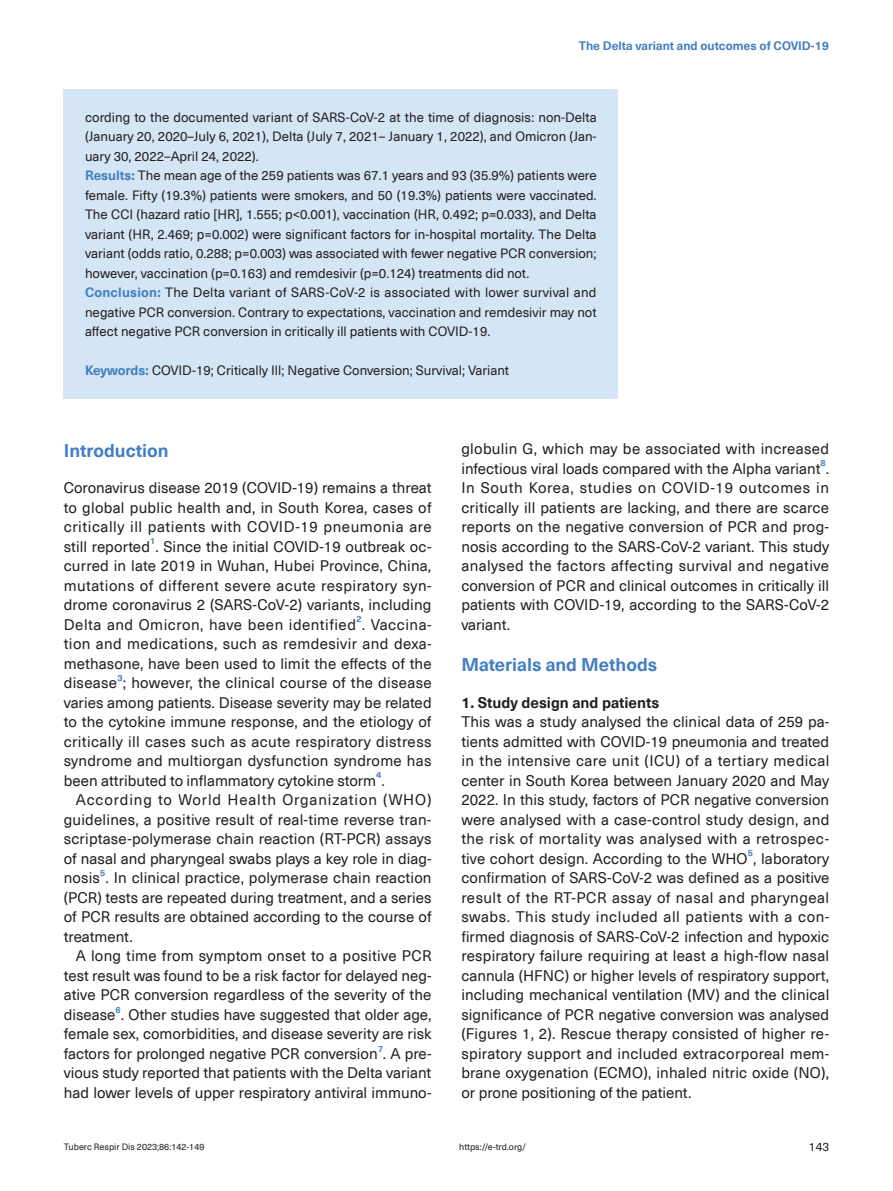
<style>
.page{position:relative;width:893px;height:1191px;background:#fff}
.page>*{position:absolute;margin:0;border:0;box-sizing:border-box;transform-origin:0 0}
.t1{font:700 18px "Neue Haas Unica Pro";color:#437ec1}
.t2{font:15px/19.5px "Neue Haas Unica Pro";color:#231f20;text-align:justify}
.t3{font:700 15px "Neue Haas Unica Pro";color:#231f20}
.t4{font:13.2px/19.5px "Neue Haas Unica Pro";color:#231f20}
.t5{font:700 12px "Neue Haas Unica Pro";color:#437ec1}
.t6{font:12px "Neue Haas Unica Pro";color:#231f20}
.t7{font:9px "Neue Haas Unica Pro";color:#231f20}
.t8{font:700 8.7px "Neue Haas Unica Pro";color:#437ec1}
.s1{font-weight:700;color:#437ec1}
</style>
<div class="page">
<div style="left:64px;top:89px;width:554px;height:310px;background:#d4e5f5"></div>
<p class="t5" style="left:579px;top:38px;width:252px">The Delta variant and outcomes of COVID-19</p>
<p class="t4" style="left:85px;top:108px;width:513px">cording to the documented variant of SARS-CoV-2 at the time of diagnosis: non-Delta (January 20, 2020–July 6, 2021), Delta (July 7, 2021– January 1, 2022), and Omicron (Jan&shy;uary 30, 2022–April 24, 2022).<br><span class="s1">Results:</span> The mean age of the 259 patients was 67.1 years and 93 (35.9%) patients were female. Fifty (19.3%) patients were smokers, and 50 (19.3%) patients were vaccinated.<br>The CCI (hazard ratio [HR], 1.555; p&lt;0.001), vaccination (HR, 0.492; p=0.033), and Delta variant (HR, 2.469; p=0.002) were significant factors for in-hospital mortality. The Delta variant (odds ratio, 0.288; p=0.003) was associated with fewer negative PCR conversion; however, vaccination (p=0.163) and remdesivir (p=0.124) treatments did not.<br><span class="s1">Conclusion:</span> The Delta variant of SARS-CoV-2 is associated with lower survival and negative PCR conversion. Contrary to expectations, vaccination and remdesivir may not affect negative PCR conversion in critically ill patients with COVID-19.</p>
<p class="t4" style="left:85px;top:361px;width:426px"><span class="s1">Keywords:</span> COVID-19; Critically Ill; Negative Conversion; Survival; Variant</p>
<p class="t1" style="left:64px;top:439px;width:106px">Introduction</p>
<p class="t2" style="left:64px;top:478px;width:370px">Coronavirus disease 2019 (COVID-19) remains a threat to global public health and, in South Korea, cases of critically ill patients with COVID-19 pneumonia are still reported . Since the initial COVID-19 outbreak oc-</p>
<p class="t8" style="left:150px;top:536px;width:7px">1</p>
<p class="t2" style="left:64px;top:556px;width:369px">curred in late 2019 in Wuhan, Hubei Province, China, mutations of different severe acute respiratory syn&shy;drome coronavirus 2 (SARS-CoV-2) variants, including Delta and Omicron, have been identified . Vaccina-</p>
<p class="t8" style="left:356px;top:614px;width:7px">2</p>
<p class="t2" style="left:64px;top:634px;width:369px">tion and medications, such as remdesivir and dexa&shy;methasone, have been used to limit the effects of the disease ; however, the clinical course of the disease</p>
<p class="t8" style="left:117px;top:672px;width:7px">3</p>
<p class="t2" style="left:64px;top:693px;width:369px">varies among patients. Disease severity may be related to the cytokine immune response, and the etiology of critically ill cases such as acute respiratory distress syndrome and multiorgan dysfunction syndrome has been attributed to inflammatory cytokine storm .</p>
<p class="t8" style="left:376px;top:770px;width:7px">4</p>
<p class="t2" style="left:64px;top:790px;width:369px;text-indent:12px">According to World Health Organization (WHO) guidelines, a positive result of real-time reverse tran&shy;scriptase-polymerase chain reaction (RT-PCR) assays of nasal and pharyngeal swabs plays a key role in diag&shy;nosis . In clinical practice, polymerase chain reaction</p>
<p class="t8" style="left:100px;top:867px;width:7px">5</p>
<p class="t2" style="left:64px;top:888px;width:369px">(PCR) tests are repeated during treatment, and a series of PCR results are obtained according to the course of treatment.</p>
<p class="t2" style="left:64px;top:946px;width:369px;text-indent:12px">A long time from symptom onset to a positive PCR test result was found to be a risk factor for delayed neg&shy;ative PCR conversion regardless of the severity of the disease . Other studies have suggested that older age,</p>
<p class="t8" style="left:116px;top:1004px;width:7px">6</p>
<p class="t2" style="left:64px;top:1024px;width:369px">female sex, comorbidities, and disease severity are risk factors for prolonged negative PCR conversion . A pre-</p>
<p class="t8" style="left:378px;top:1043px;width:7px">7</p>
<p class="t2" style="left:64px;top:1063px;width:369px">vious study reported that patients with the Delta variant had lower levels of upper respiratory antiviral immuno-</p>
<p class="t2" style="left:461px;top:439px;width:369px">globulin G, which may be associated with increased infectious viral loads compared with the Alpha variant .</p>
<p class="t8" style="left:820px;top:458px;width:7px">8</p>
<p class="t2" style="left:461px;top:478px;width:369px">In South Korea, studies on COVID-19 outcomes in critically ill patients are lacking, and there are scarce reports on the negative conversion of PCR and prog&shy;nosis according to the SARS-CoV-2 variant. This study analysed the factors affecting survival and negative conversion of PCR and clinical outcomes in critically ill patients with COVID-19, according to the SARS-CoV-2 variant.</p>
<p class="t1" style="left:461px;top:654px;width:198px">Materials and Methods</p>
<p class="t3" style="left:461px;top:693px;width:199px">1. Study design and patients</p>
<p class="t2" style="left:461px;top:712px;width:370px">This was a study analysed the clinical data of 259 pa&shy;tients admitted with COVID-19 pneumonia and treated in the intensive care unit (ICU) of a tertiary medical center in South Korea between January 2020 and May 2022. In this study, factors of PCR negative conversion were analysed with a case-control study design, and the risk of mortality was analysed with a retrospec&shy;tive cohort design. According to the WHO , laboratory</p>
<p class="t8" style="left:748px;top:848px;width:7px">5</p>
<p class="t2" style="left:461px;top:868px;width:370px">confirmation of SARS-CoV-2 was defined as a positive result of the RT-PCR assay of nasal and pharyngeal swabs. This study included all patients with a con&shy;firmed diagnosis of SARS-CoV-2 infection and hypoxic respiratory failure requiring at least a high-flow nasal cannula (HFNC) or higher levels of respiratory support, including mechanical ventilation (MV) and the clinical significance of PCR negative conversion was analysed (Figures 1, 2). Rescue therapy consisted of higher re&shy;spiratory support and included extracorporeal mem&shy;brane oxygenation (ECMO), inhaled nitric oxide (NO), or prone positioning of the patient.</p>
<p class="t7" style="left:64px;top:1141px;width:142px">Tuberc Respir Dis 2023;86:142-149</p>
<p class="t7" style="left:459px;top:1141px;width:69px">https://e-trd.org/</p>
<p class="t6" style="left:809px;top:1139px;width:22px">143</p>
</div>
